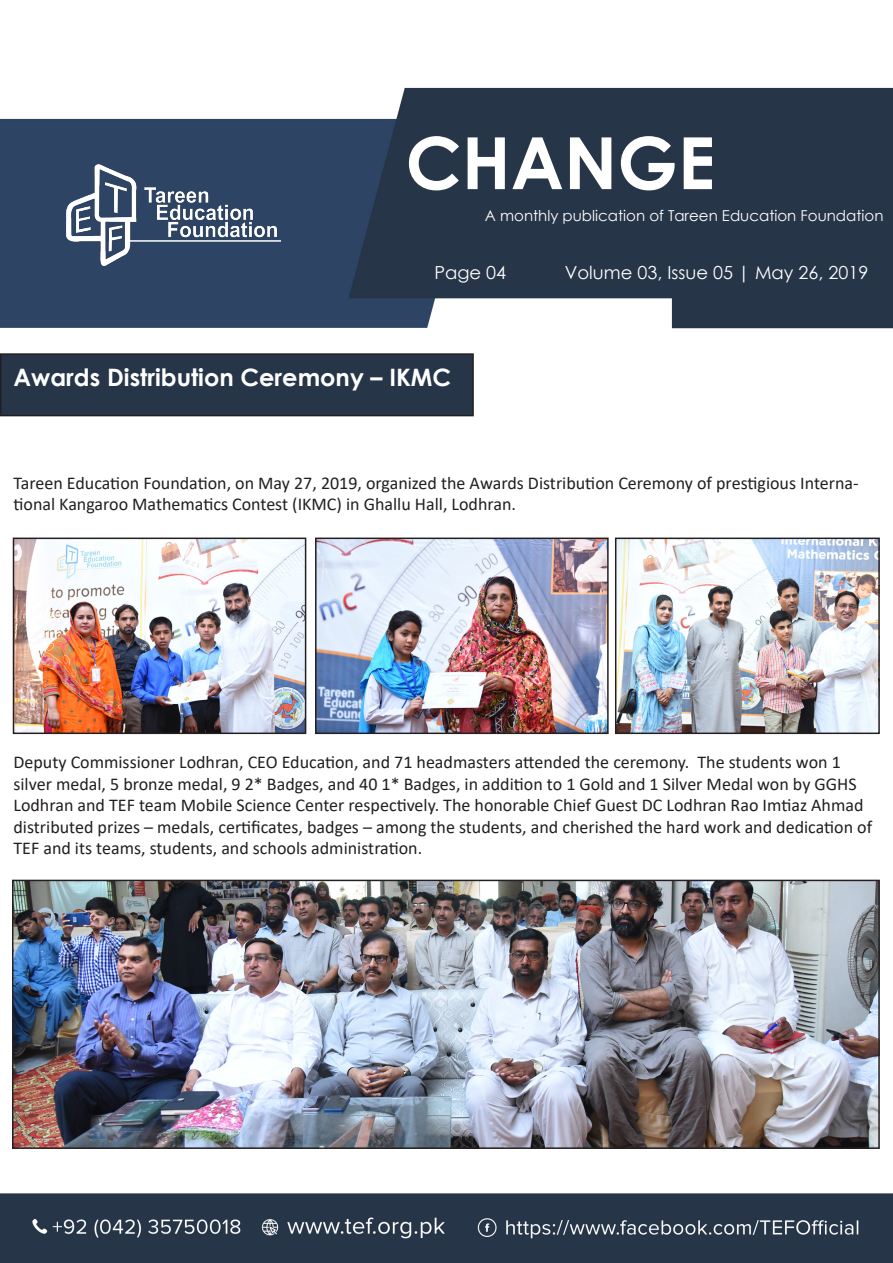
<style>
.page{position:relative;width:893px;height:1263px;background:#fff}
.page>*{position:absolute;margin:0;border:0;box-sizing:border-box;transform-origin:0 0}
.t1{font:700 72px "Century Gothic";color:#fff}
.t2{font:700 24px "Century Gothic";color:#fff}
.t3{font:18px/21.6px "Calibri";color:#231f20}
.t4{font:18px "Century Gothic";color:#fff}
.t5{font:15px "Century Gothic";color:#fff}
</style>
<div class="page">
<img style="left:0;top:87px;width:893px;height:1176px">
<img style="left:66px;top:165px;width:214px;height:100px">
<div style="left:1px;top:354px;width:472px;height:62px;background:#263548"></div>
<div style="left:0;top:353px;width:474px;height:63px;border:2px solid #231f20"></div>
<img style="left:16px;top:540px;width:287px;height:191px">
<div style="left:13px;top:537px;width:293px;height:197px;border:2px solid #231f20"></div>
<img style="left:318px;top:540px;width:288px;height:191px">
<div style="left:315px;top:537px;width:294px;height:197px;border:2px solid #231f20"></div>
<img style="left:618px;top:540px;width:259px;height:191px">
<div style="left:615px;top:537px;width:265px;height:197px;border:2px solid #231f20"></div>
<img style="left:15px;top:883px;width:862px;height:263px">
<div style="left:12px;top:880px;width:868px;height:269px;border:2px solid #231f20"></div>
<p class="t1" style="left:406px;top:108px;width:311px">CHANGE</p>
<p class="t5" style="left:485px;top:206px;width:400px">A monthly publication of Tareen Education Foundation</p>
<p class="t4" style="left:434px;top:260px;width:73px">Page 04</p>
<p class="t4" style="left:565px;top:260px;width:305px">Volume 03, Issue 05 | May 26, 2019</p>
<p class="t2" style="left:14px;top:359px;width:439px">Awards Distribution Ceremony – IKMC</p>
<p class="t3" style="left:14px;top:472px;width:847px">Tareen Education Foundation, on May 27, 2019, organized the Awards Distribution Ceremony of prestigious Interna&shy;tional Kangaroo Mathematics Contest (IKMC) in Ghallu Hall, Lodhran.</p>
<p class="t3" style="left:14px;top:751px;width:860px">Deputy Commissioner Lodhran, CEO Education, and 71 headmasters attended the ceremony. The students won 1 silver medal, 5 bronze medal, 9 2* Badges, and 40 1* Badges, in addition to 1 Gold and 1 Silver Medal won by GGHS Lodhran and TEF team Mobile Science Center respectively. The honorable Chief Guest DC Lodhran Rao Imtiaz Ahmad distributed prizes – medals, certificates, badges – among the students, and cherished the hard work and dedication of TEF and its teams, students, and schools administration.</p>
</div>
